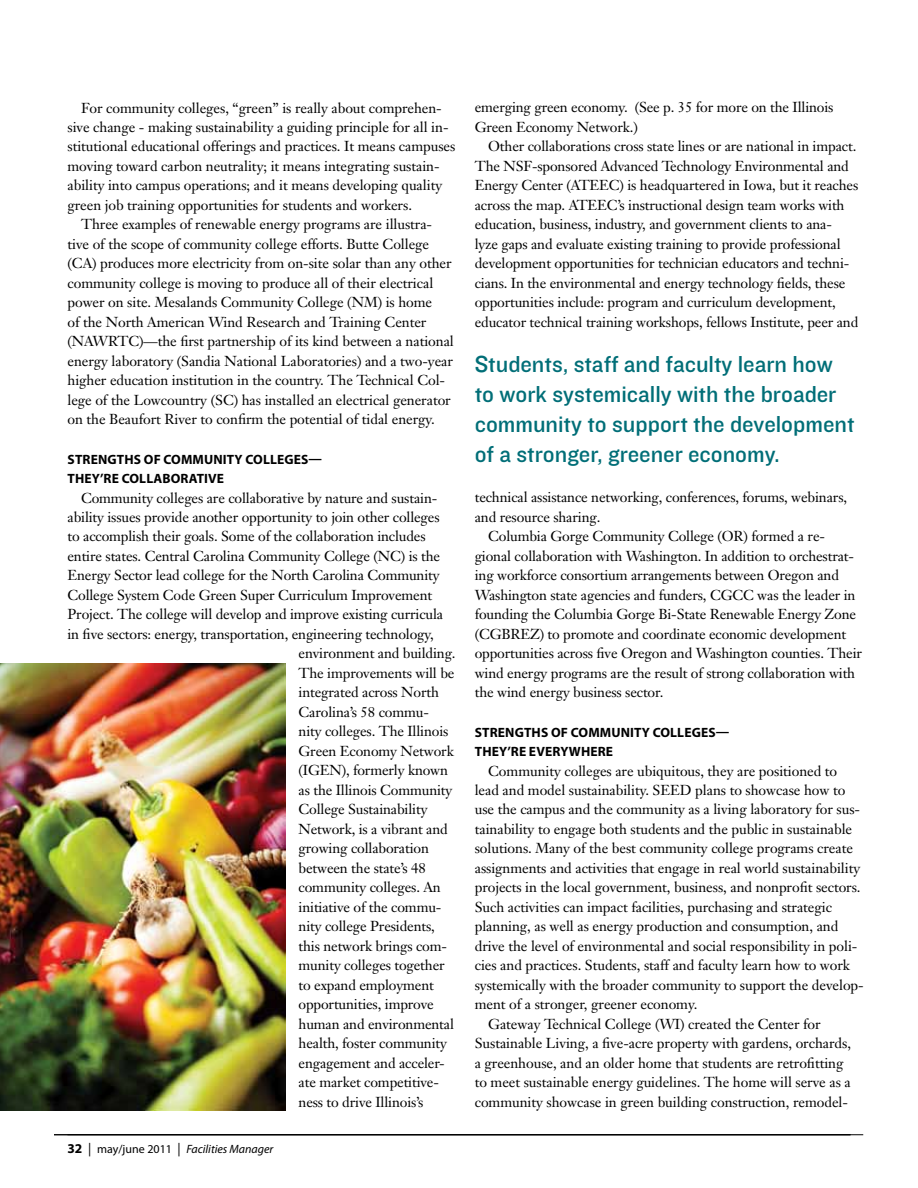
<style>
.page{position:relative;width:918px;height:1188px;background:#fff}
.page>*{position:absolute;margin:0;border:0;box-sizing:border-box;transform-origin:0 0}
.t1{font:24px/30px "Knockout HTF31 Junior Middlewt";color:#016e77}
.t2{font:14.25px/19.5px "Janson Text";letter-spacing:-.01em;color:#000}
.t3{font:700 13.5px/19.5px "Myriad Pro";letter-spacing:.01em;color:#000}
.t4{font:italic 12px "Myriad Pro";color:#000}
.s1{font-weight:700;font-style:normal;font-size:13.5px}
.s2{font-style:normal;font-size:13.5px}
.s3{font-style:normal}
</style>
<div class="page">
<hr style="left:68px;top:1134px;width:795px;height:1px;background:#000">
<hr style="left:54px;top:1134px;width:796px;height:1px;background:#000">
<img style="left:0;top:663px;width:285px;height:447px">
<p class="t2" style="left:81px;top:98px;width:362px">For community colleges, “green” is really about comprehen-</p>
<p class="t2" style="left:68px;top:117px;width:383px">sive change - making sustainability a guiding principle for all in-</p>
<p class="t2" style="left:68px;top:137px;width:389px">stitutional educational offerings and practices. It means campuses</p>
<p class="t2" style="left:68px;top:156px;width:374px">moving toward carbon neutrality; it means integrating sustain-</p>
<p class="t2" style="left:68px;top:176px;width:376px">ability into campus operations; and it means developing quality</p>
<p class="t2" style="left:68px;top:195px;width:346px">green job training opportunities for students and workers.</p>
<p class="t2" style="left:81px;top:215px;width:353px">Three examples of renewable energy programs are illustra-</p>
<p class="t2" style="left:68px;top:234px;width:363px">tive of the scope of community college efforts. Butte College</p>
<p class="t2" style="left:68px;top:254px;width:386px">(CA) produces more electricity from on-site solar than any other</p>
<p class="t2" style="left:68px;top:273px;width:367px">community college is moving to produce all of their electrical</p>
<p class="t2" style="left:68px;top:293px;width:366px">power on site. Mesalands Community College (NM) is home</p>
<p class="t2" style="left:68px;top:312px;width:360px">of the North American Wind Research and Training Center</p>
<p class="t2" style="left:68px;top:332px;width:388px">(NAWRTC)—the first partnership of its kind between a national</p>
<p class="t2" style="left:68px;top:351px;width:387px">energy laboratory (Sandia National Laboratories) and a two-year</p>
<p class="t2" style="left:68px;top:371px;width:379px">higher education institution in the country. The Technical Col-</p>
<p class="t2" style="left:68px;top:390px;width:385px">lege of the Lowcountry (SC) has installed an electrical generator</p>
<p class="t2" style="left:68px;top:410px;width:369px">on the Beaufort River to confirm the potential of tidal energy.</p>
<p class="t3" style="left:68px;top:449px;width:256px">STRENGTHS OF COMMUNITY COLLEGES—<br>THEY’RE COLLABORATIVE</p>
<p class="t2" style="left:81px;top:488px;width:358px">Community colleges are collaborative by nature and sustain-</p>
<p class="t2" style="left:67px;top:507px;width:374px">ability issues provide another opportunity to join other colleges</p>
<p class="t2" style="left:67px;top:527px;width:360px">to accomplish their goals. Some of the collaboration includes</p>
<p class="t2" style="left:67px;top:546px;width:374px">entire states. Central Carolina Community College (NC) is the</p>
<p class="t2" style="left:67px;top:566px;width:374px">Energy Sector lead college for the North Carolina Community</p>
<p class="t2" style="left:67px;top:585px;width:366px">College System Code Green Super Curriculum Improvement</p>
<p class="t2" style="left:67px;top:605px;width:377px">Project. The college will develop and improve existing curricula</p>
<p class="t2" style="left:67px;top:624px;width:368px">in five sectors: energy, transportation, engineering technology,</p>
<p class="t2" style="left:299px;top:644px;width:159px">environment and building.</p>
<p class="t2" style="left:299px;top:663px;width:157px">The improvements will be</p>
<p class="t2" style="left:299px;top:683px;width:142px">integrated across North</p>
<p class="t2" style="left:299px;top:702px;width:132px">Carolina’s 58 commu-</p>
<p class="t2" style="left:299px;top:722px;width:151px">nity colleges. The Illinois</p>
<p class="t2" style="left:299px;top:741px;width:157px">Green Economy Network</p>
<p class="t2" style="left:299px;top:761px;width:151px">(IGEN), formerly known</p>
<p class="t2" style="left:299px;top:780px;width:155px">as the Illinois Community</p>
<p class="t2" style="left:299px;top:800px;width:130px">College Sustainability</p>
<p class="t2" style="left:299px;top:819px;width:151px">Network, is a vibrant and</p>
<p class="t2" style="left:299px;top:839px;width:132px">growing collaboration</p>
<p class="t2" style="left:299px;top:858px;width:129px">between the state’s 48</p>
<p class="t2" style="left:299px;top:878px;width:144px">community colleges. An</p>
<p class="t2" style="left:299px;top:897px;width:144px">initiative of the commu-</p>
<p class="t2" style="left:299px;top:917px;width:138px">nity college Presidents,</p>
<p class="t2" style="left:299px;top:936px;width:150px">this network brings com-</p>
<p class="t2" style="left:299px;top:956px;width:148px">munity colleges together</p>
<p class="t2" style="left:299px;top:975px;width:137px">to expand employment</p>
<p class="t2" style="left:299px;top:995px;width:137px">opportunities, improve</p>
<p class="t2" style="left:299px;top:1014px;width:157px">human and environmental</p>
<p class="t2" style="left:299px;top:1034px;width:150px">health, foster community</p>
<p class="t2" style="left:299px;top:1053px;width:148px">engagement and acceler-</p>
<p class="t2" style="left:299px;top:1073px;width:142px">ate market competitive-</p>
<p class="t2" style="left:299px;top:1092px;width:126px">ness to drive Illinois’s</p>
<p class="t4" style="left:68px;top:1142px;width:207px"><span class="s1">32</span> <span class="s2">|</span> <span class="s3">may/june 2011</span> <span class="s2">|</span> Facilities Manager</p>
<p class="t2" style="left:475px;top:98px;width:360px">emerging green economy. (See p. 35 for more on the Illinois<br>Green Economy Network.)</p>
<p class="t2" style="left:475px;top:137px;width:385px;text-indent:13px">Other collaborations cross state lines or are national in impact.<br>The NSF-sponsored Advanced Technology Environmental and Energy Center (ATEEC) is headquartered in Iowa, but it reaches across the map. ATEEC’s instructional design team works with education, business, industry, and government clients to ana&shy;lyze gaps and evaluate existing training to provide professional development opportunities for technician educators and techni&shy;cians. In the environmental and energy technology fields, these opportunities include: program and curriculum development, educator technical training workshops, fellows Institute, peer and</p>
<h1 class="t1" style="left:475px;top:350px;width:381px">Students, staff and faculty learn how to work systemically with the broader community to support the development of a stronger, greener economy.</h1>
<p class="t2" style="left:475px;top:487px;width:374px">technical assistance networking, conferences, forums, webinars,</p>
<p class="t2" style="left:475px;top:507px;width:127px">and resource sharing.</p>
<p class="t2" style="left:488px;top:526px;width:338px">Columbia Gorge Community College (OR) formed a re-</p>
<p class="t2" style="left:475px;top:546px;width:381px">gional collaboration with Washington. In addition to orchestrat-</p>
<p class="t2" style="left:475px;top:565px;width:366px">ing workforce consortium arrangements between Oregon and</p>
<p class="t2" style="left:475px;top:585px;width:382px">Washington state agencies and funders, CGCC was the leader in</p>
<p class="t2" style="left:475px;top:604px;width:383px">founding the Columbia Gorge Bi-State Renewable Energy Zone</p>
<p class="t2" style="left:475px;top:624px;width:373px">(CGBREZ) to promote and coordinate economic development</p>
<p class="t2" style="left:475px;top:643px;width:389px">opportunities across five Oregon and Washington counties. Their</p>
<p class="t2" style="left:475px;top:663px;width:382px">wind energy programs are the result of strong collaboration with</p>
<p class="t2" style="left:475px;top:682px;width:190px">the wind energy business sector.</p>
<p class="t3" style="left:475px;top:722px;width:256px">STRENGTHS OF COMMUNITY COLLEGES—<br>THEY’RE EVERYWHERE</p>
<p class="t2" style="left:488px;top:761px;width:351px">Community colleges are ubiquitous, they are positioned to</p>
<p class="t2" style="left:475px;top:780px;width:372px">lead and model sustainability. SEED plans to showcase how to</p>
<p class="t2" style="left:475px;top:800px;width:387px">use the campus and the community as a living laboratory for sus-</p>
<p class="t2" style="left:475px;top:819px;width:379px">tainability to engage both students and the public in sustainable</p>
<p class="t2" style="left:475px;top:839px;width:380px">solutions. Many of the best community college programs create</p>
<p class="t2" style="left:475px;top:858px;width:387px">assignments and activities that engage in real world sustainability</p>
<p class="t2" style="left:475px;top:878px;width:387px">projects in the local government, business, and nonprofit sectors.</p>
<p class="t2" style="left:475px;top:897px;width:359px">Such activities can impact facilities, purchasing and strategic</p>
<p class="t2" style="left:475px;top:917px;width:365px">planning, as well as energy production and consumption, and</p>
<p class="t2" style="left:475px;top:936px;width:384px">drive the level of environmental and social responsibility in poli-</p>
<p class="t2" style="left:475px;top:956px;width:377px">cies and practices. Students, staff and faculty learn how to work</p>
<p class="t2" style="left:475px;top:975px;width:390px">systemically with the broader community to support the develop-</p>
<p class="t2" style="left:475px;top:995px;width:224px">ment of a stronger, greener economy.</p>
<p class="t2" style="left:488px;top:1014px;width:334px">Gateway Technical College (WI) created the Center for</p>
<p class="t2" style="left:475px;top:1034px;width:378px">Sustainable Living, a five-acre property with gardens, orchards,</p>
<p class="t2" style="left:475px;top:1053px;width:370px">a greenhouse, and an older home that students are retrofitting</p>
<p class="t2" style="left:475px;top:1073px;width:378px">to meet sustainable energy guidelines. The home will serve as a</p>
<p class="t2" style="left:475px;top:1092px;width:375px">community showcase in green building construction, remodel-</p>
</div>
